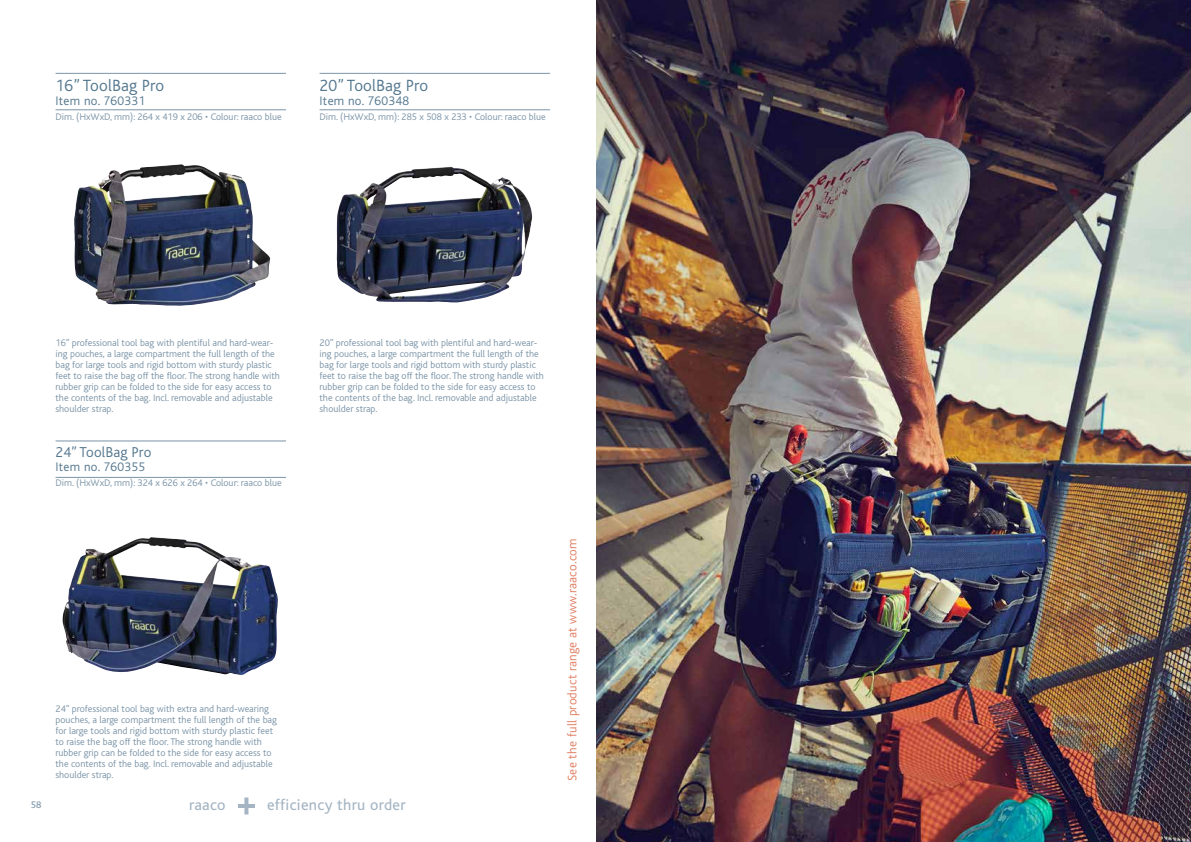
<style>
.page{position:relative;width:1191px;height:842px;background:#fff}
.page>*{position:absolute;margin:0;border:0;box-sizing:border-box;transform-origin:0 0}
.t1{font:300 17px "Bliss";letter-spacing:.01em;color:#54778e}
.t2{font:16px "Bliss";letter-spacing:.02em;color:#a5b5c3}
.t3{font:300 15px "Bliss";letter-spacing:.01em;color:#54778e}
.t4{font:300 13px "Bliss";letter-spacing:.02em;color:#54778e}
.t5{font:300 13px "Bliss";letter-spacing:.02em;color:#e17f63}
.t6{font:300 10px/11px "Bliss";color:#7b94a7}
.t7{font:10px "Bliss";color:#7b94a7}
</style>
<div class="page">
<img style="left:596px;top:0;width:595px;height:842px">
<hr style="left:238px;top:804px;width:17px;height:4px;background:#a5b5c3">
<svg style="left:244px;top:797px;width:4px;height:17px"></svg>
<hr style="left:319px;top:73px;width:231px;height:1px;background:#7b94a7">
<hr style="left:56px;top:73px;width:230px;height:1px;background:#7b94a7">
<hr style="left:56px;top:441px;width:230px;height:1px;background:#7b94a7">
<hr style="left:319px;top:110px;width:231px;height:1px;background:#7b94a7">
<hr style="left:56px;top:110px;width:230px;height:1px;background:#7b94a7">
<hr style="left:56px;top:477px;width:230px;height:1px;background:#7b94a7">
<img style="left:336px;top:167px;width:197px;height:136px">
<img style="left:74px;top:164px;width:196px;height:142px">
<img style="left:62px;top:537px;width:216px;height:138px">
<h1 class="t1" style="left:56px;top:77px;width:110px">16” ToolBag Pro</h1>
<h3 class="t4" style="left:56px;top:94px;width:91px">Item no. 760331</h3>
<p class="t6" style="left:56px;top:111px;width:228px">Dim. (HxWxD, mm): 264 x 419 x 206 • Colour: raaco blue</p>
<h1 class="t1" style="left:319px;top:77px;width:110px">20” ToolBag Pro</h1>
<h3 class="t4" style="left:319px;top:94px;width:91px">Item no. 760348</h3>
<p class="t6" style="left:319px;top:111px;width:228px">Dim. (HxWxD, mm): 285 x 508 x 233 • Colour: raaco blue</p>
<p class="t6" style="left:56px;top:337px;width:226px">16” professional tool bag with plentiful and hard-wear&shy;ing pouches, a large compartment the full length of the bag for large tools and rigid bottom with sturdy plastic feet to raise the bag off the floor. The strong handle with rubber grip can be folded to the side for easy access to the contents of the bag. Incl. removable and adjustable shoulder strap.</p>
<h3 class="t3" style="left:56px;top:444px;width:97px">24” ToolBag Pro</h3>
<h3 class="t4" style="left:56px;top:460px;width:91px">Item no. 760355</h3>
<p class="t6" style="left:56px;top:477px;width:228px">Dim. (HxWxD, mm): 324 x 626 x 264 • Colour: raaco blue</p>
<p class="t6" style="left:319px;top:337px;width:226px">20” professional tool bag with plentiful and hard-wear&shy;ing pouches, a large compartment the full length of the bag for large tools and rigid bottom with sturdy plastic feet to raise the bag off the floor. The strong handle with rubber grip can be folded to the side for easy access to the contents of the bag. Incl. removable and adjustable shoulder strap.</p>
<p class="t7" style="left:31px;top:799px;width:12px">58</p>
<p class="t6" style="left:56px;top:703px;width:223px">24” professional tool bag with extra and hard-wearing pouches, a large compartment the full length of the bag for large tools and rigid bottom with sturdy plastic feet to raise the bag off the floor. The strong handle with rubber grip can be folded to the side for easy access to the contents of the bag. Incl. removable and adjustable shoulder strap.</p>
<h2 class="t2" style="left:189px;top:797px;width:38px">raaco</h2>
<h2 class="t2" style="left:267px;top:797px;width:140px">efficiency thru order</h2>
<h3 class="t5" style="left:565px;top:781px;width:244px;rotate:-90deg">See the full product range at www.raaco.com</h3>
</div>
